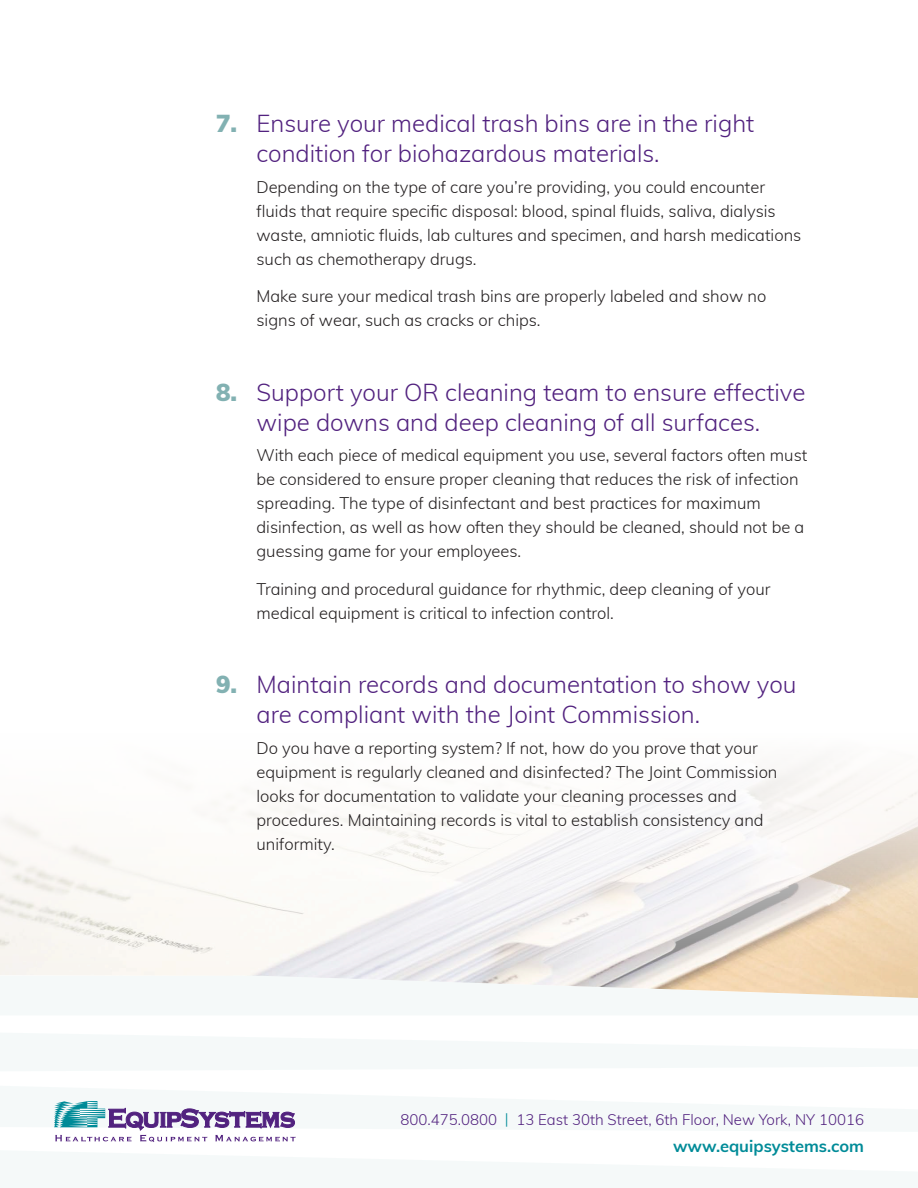
<style>
.page{position:relative;width:918px;height:1188px;background:#fff}
.page>*{position:absolute;margin:0;border:0;box-sizing:border-box;transform-origin:0 0}
.subhead{font:300 24px/30px "Muli";color:#52227f}
.body_copy{font:300 16.5px/24px "Muli";color:#231f20}
.t1{font:700 16.5px "Muli";color:#008b98}
.t2{font:300 15px "Muli";color:#52227f}
.s1{font-weight:900;color:#82b1b2}
.s2{color:#008b98}
</style>
<div class="page">
<svg style="left:54px;top:1101px;width:242px;height:41px"></svg>
<img style="left:0;top:760px;width:918px;height:238px">
<p class="subhead" style="left:256px;top:107px;width:499px;text-indent:-40px"><span class="s1">7.</span> Ensure your medical trash bins are in the right condition for biohazardous materials.</p>
<p class="body_copy" style="left:256px;top:174px;width:546px">Depending on the type of care you’re providing, you could encounter fluids that require specific disposal: blood, spinal fluids, saliva, dialysis waste, amniotic fluids, lab cultures and specimen, and harsh medications such as chemotherapy drugs.</p>
<p class="body_copy" style="left:256px;top:284px;width:511px">Make sure your medical trash bins are properly labeled and show no signs of wear, such as cracks or chips.</p>
<p class="subhead" style="left:216px;top:376px;width:591px;text-align:center"><span class="s1">8.</span> Support your OR cleaning team to ensure effective wipe downs and deep cleaning of all surfaces.</p>
<p class="body_copy" style="left:256px;top:443px;width:552px">With each piece of medical equipment you use, several factors often must be considered to ensure proper cleaning that reduces the risk of infection spreading. The type of disinfectant and best practices for maximum disinfection, as well as how often they should be cleaned, should not be a guessing game for your employees.</p>
<p class="body_copy" style="left:256px;top:576px;width:515px">Training and procedural guidance for rhythmic, deep cleaning of your medical equipment is critical to infection control.</p>
<p class="subhead" style="left:256px;top:668px;width:542px;text-indent:-40px"><span class="s1">9.</span> Maintain records and documentation to show you are compliant with the Joint Commission.</p>
<p class="body_copy" style="left:256px;top:735px;width:523px">Do you have a reporting system? If not, how do you prove that your equipment is regularly cleaned and disinfected? The Joint Commission looks for documentation to validate your cleaning processes and procedures. Maintaining records is vital to establish consistency and uniformity.</p>
<p class="t2" style="left:401px;top:1109px;width:465px">800.475.0800 <span class="s2">|</span> 13 East 30th Street, 6th Floor, New York, NY 10016</p>
<p class="t1" style="left:673px;top:1134px;width:192px">www.equipsystems.com</p>
</div>
